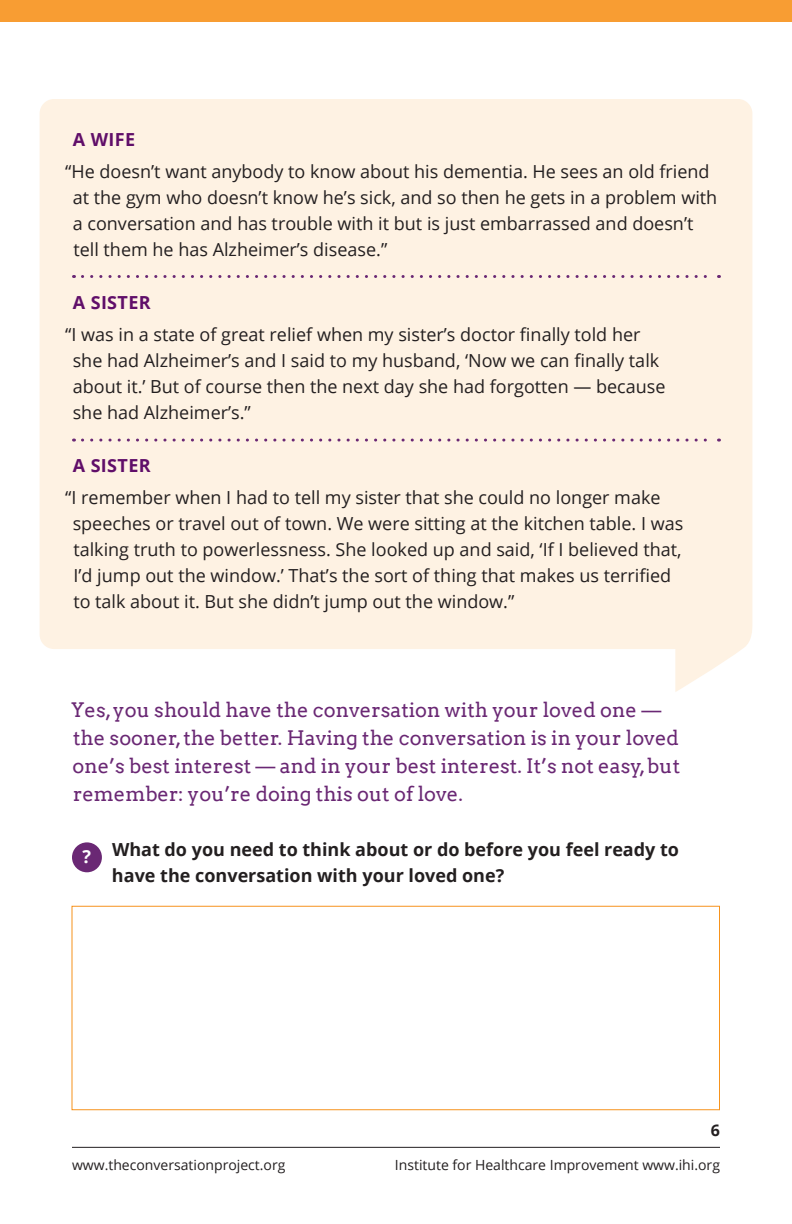
<style>
.page{position:relative;width:792px;height:1224px;background:#fff}
.page>*{position:absolute;margin:0;border:0;box-sizing:border-box;transform-origin:0 0}
.Text_Body{font:20px/28px "Arvo";color:#6a2874}
.Text_Body-2{font:18px/26px "Open Sans";color:#231f20}
.new_question{font:700 18px/26px "Open Sans";color:#231f20}
.A_PERSON{font:700 18px "Open Sans";letter-spacing:.02em;color:#600e69}
.t1{font:700 18px "Open Sans";color:#fff}
.t2{font:700 16px "Open Sans";color:#231f20}
.t3{font:14px "Open Sans";color:#231f20}
</style>
<div class="page">
<hr style="left:72px;top:1147px;width:648px;height:1px;background:#231f20">
<div style="left:0;top:0;width:792px;height:22px;background:#f89d33"></div>
<svg style="left:40px;top:99px;width:712px;height:593px;background:#fef2e4"></svg>
<svg style="left:82px;top:275px;width:637px;height:3px;background:#d8bec6"></svg>
<svg style="left:82px;top:439px;width:637px;height:3px;background:#dbc2c9"></svg>
<div style="left:72px;top:906px;width:648px;height:204px;border:1px solid #f7931d"></div>
<div style="left:72px;top:842px;width:30px;height:30px;background:#6a2874;border-radius:50%"></div>
<p class="A_PERSON" style="left:73px;top:126px;width:64px">A WIFE</p>
<p class="Text_Body-2" style="left:73px;top:158px;width:646px;text-indent:-8px">“He doesn’t want anybody to know about his dementia. He sees an old friend at the gym who doesn’t know he’s sick, and so then he gets in a problem with a conversation and has trouble with it but is just embarrassed and doesn’t tell them he has Alzheimer’s disease.”</p>
<p class="A_PERSON" style="left:73px;top:289px;width:79px">A SISTER</p>
<p class="Text_Body-2" style="left:73px;top:321px;width:594px;text-indent:-7px">“I was in a state of great relief when my sister’s doctor finally told her she had Alzheimer’s and I said to my husband, ‘Now we can finally talk about it.’ But of course then the next day she had forgotten — because she had Alzheimer’s.”</p>
<p class="A_PERSON" style="left:73px;top:452px;width:79px">A SISTER</p>
<p class="Text_Body-2" style="left:73px;top:484px;width:612px;text-indent:-7px">“I remember when I had to tell my sister that she could no longer make speeches or travel out of town. We were sitting at the kitchen table. I was talking truth to powerlessness. She looked up and said, ‘If I believed that, I’d jump out the window.’ That’s the sort of thing that makes us terrified to talk about it. But she didn’t jump out the window.”</p>
<p class="Text_Body" style="left:71px;top:695px;width:610px">Yes, you should have the conversation with your loved one — the sooner, the better. Having the conversation is in your loved one’s best interest — and in your best interest. It’s not easy, but remember: you’re doing this out of love.</p>
<p class="new_question" style="left:112px;top:836px;width:569px">What do you need to think about or do before you feel ready to have the conversation with your loved one?</p>
<p class="t1" style="left:83px;top:844px;width:10px">?</p>
<p class="t2" style="left:711px;top:1119px;width:11px">6</p>
<p class="t3" style="left:72px;top:1155px;width:215px">www.theconversationproject.org</p>
<p class="t3" style="left:395px;top:1155px;width:327px">Institute for Healthcare Improvement www.ihi.org</p>
</div>
